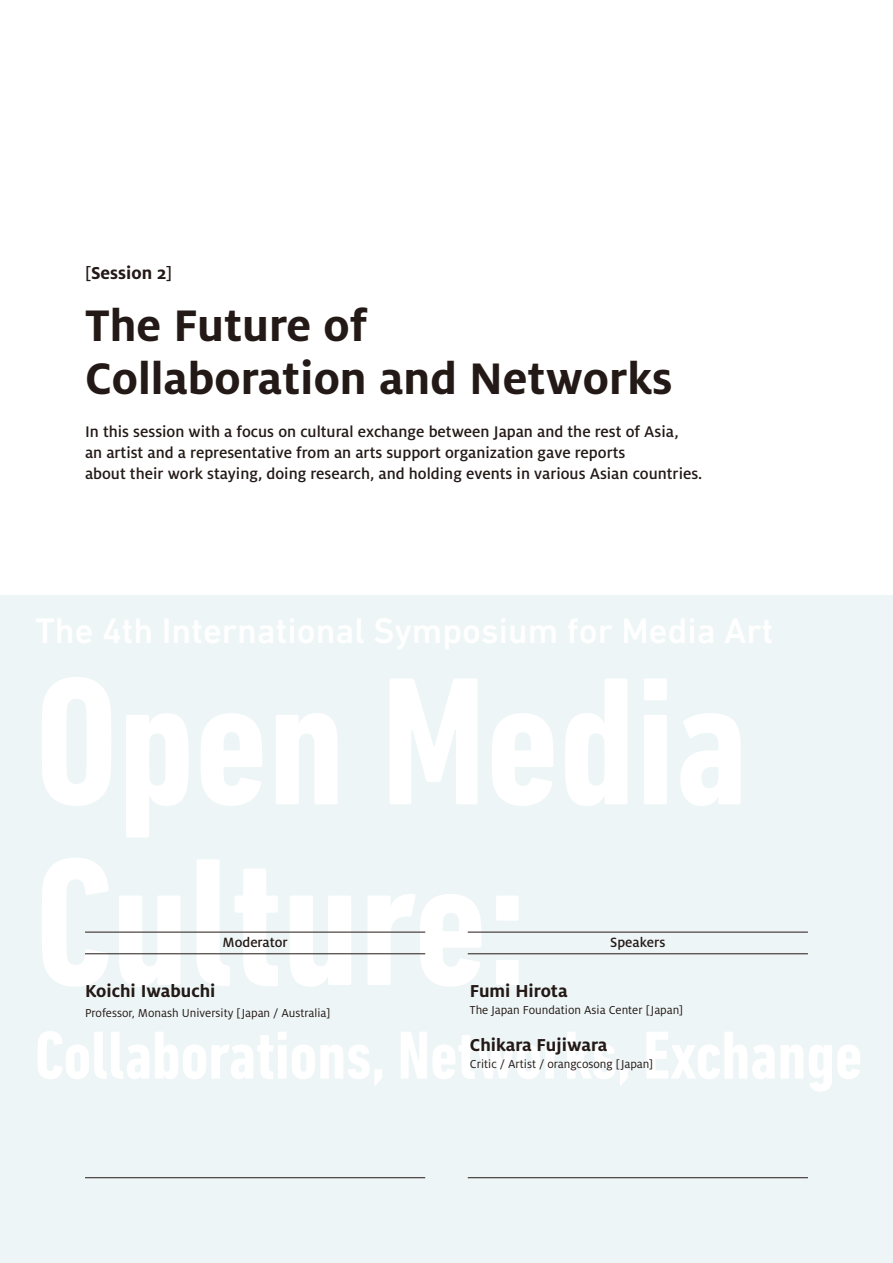
<style>
.page{position:relative;width:893px;height:1263px;background:#fff}
.page>*{position:absolute;margin:0;border:0;box-sizing:border-box;transform-origin:0 0}
.t1{font:700 48.9px/53.1px "Milo Pro";color:#231916}
.t2{font:700 19.2px "Milo Pro";color:#231916}
.t3{font:500 16.95px/21.3px "Milo Pro";color:#231916}
.t4{font:500 14.85px "Milo Pro";color:#231916}
.t5{font:12.75px "Milo Pro";color:#231916}
.s1{font-family:"Milo Pro Text";font-weight:400}
</style>
<div class="page">
<div style="left:0;top:595px;width:893px;height:668px;background:#eef5f6"></div>
<hr style="left:468px;top:1177px;width:340px;height:1px;background:#231916">
<hr style="left:85px;top:1177px;width:340px;height:1px;background:#231916">
<hr style="left:468px;top:932px;width:340px;height:1px;background:#231916">
<hr style="left:468px;top:953px;width:340px;height:1px;background:#231916">
<hr style="left:85px;top:932px;width:340px;height:1px;background:#231916">
<hr style="left:85px;top:953px;width:340px;height:1px;background:#231916">
<p class="t2" style="left:85px;top:262px;width:89px"><span class="s1">[</span>Session <span class="s1">[</span>2</p>
<h1 class="t1" style="left:85px;top:299px;width:589px">The Future of<br>Collaboration and Networks</h1>
<p class="t3" style="left:85px;top:421px;width:619px">In this session with a focus on cultural exchange between Japan and the rest of Asia,<br>an artist and a representative from an arts support organization gave reports<br>about their work staying, doing research, and holding events in various Asian countries.</p>
<p class="t4" style="left:223px;top:934px;width:67px">Moderator</p>
<p class="t2" style="left:85px;top:980px;width:132px">Koichi Iwabuchi</p>
<p class="t5" style="left:85px;top:1005px;width:247px">Professor, Monash University [Japan / Australia[</p>
<p class="t4" style="left:610px;top:934px;width:57px">Speakers</p>
<p class="t2" style="left:470px;top:980px;width:99px">Fumi Hirota</p>
<p class="t5" style="left:470px;top:1003px;width:215px">The Japan Foundation Asia Center [Japan[</p>
<p class="t2" style="left:470px;top:1034px;width:139px">Chikara Fujiwara</p>
<p class="t5" style="left:470px;top:1056px;width:185px">Critic / Artist / orangcosong [Japan[</p>
</div>
